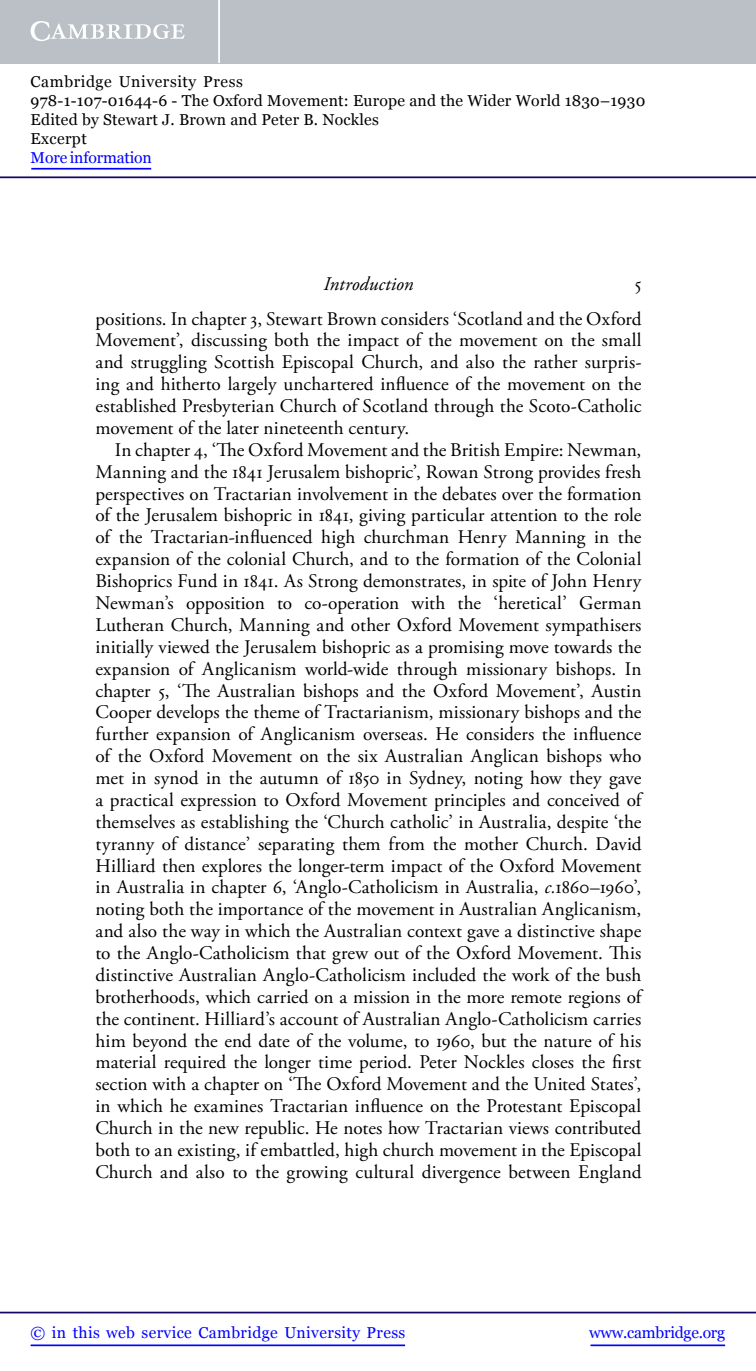
<style>
.page{position:relative;width:756px;height:1371px;background:#fff}
.page>*{position:absolute;margin:0;border:0;box-sizing:border-box;transform-origin:0 0}
.t1{font:19.25px/35px "Adobe Garamond Pro";color:#000;text-align:right}
.t2{font:italic 19.25px "Adobe Garamond Pro";letter-spacing:.005em;color:#000}
.t3{font:15.75px/18.9px "Georgia";letter-spacing:.015em;color:#000}
.t4{font:15.75px "Georgia";letter-spacing:.025em;color:#00f}
.t5{font:15.75px "Georgia";letter-spacing:-.015em;color:#00f}
.t6{font:15.75px "Georgia";letter-spacing:-.01em;color:#00f}
.s1{font-style:italic}
</style>
<div class="page">
<hr style="left:591px;top:1344px;width:134px;height:1px;background:#00f">
<hr style="left:0;top:1311px;width:756px;height:2px;background:#150666">
<hr style="left:31px;top:1344px;width:374px;height:1px;background:#00f">
<div style="left:0;top:0;width:756px;height:63px;background:#bac0c6"></div>
<svg style="left:31px;top:21px;width:154px;height:20px"></svg>
<hr style="left:218px;top:0;width:2px;height:63px;background:#fff">
<hr style="left:0;top:176px;width:756px;height:2px;background:#150666">
<hr style="left:31px;top:168px;width:120px;height:1px;background:#00f">
<p class="t3" style="left:31px;top:72px;width:616px">Cambridge University Press<br>978-1-107-01644-6 - The Oxford Movement: Europe and the Wider World 1830–1930<br>Edited by Stewart J. Brown and Peter B. Nockles<br>Excerpt</p>
<p class="t6" style="left:31px;top:148px;width:123px">More information</p>
<p class="t2" style="left:323px;top:272px;width:92px">Introduction</p>
<p class="t1" style="left:95px;top:266px;width:548px">5<br>positions. In chapter 3, Stewart Brown considers ‘Scotland and the Oxford</p>
<p class="t1" style="left:95px;top:323px;width:548px">Movement’, discussing both the impact of the movement on the small</p>
<p class="t1" style="left:95px;top:345px;width:548px">and struggling Scottish Episcopal Church, and also the rather surpris-</p>
<p class="t1" style="left:95px;top:367px;width:547px">ing and hitherto largely unchartered influence of the movement on the</p>
<p class="t1" style="left:95px;top:389px;width:547px">established Presbyterian Church of Scotland through the Scoto-Catholic</p>
<p class="t1" style="left:95px;top:411px;width:315px">movement of the later nineteenth century.</p>
<p class="t1" style="left:115px;top:433px;width:528px">In chapter 4, ‘The Oxford Movement and the British Empire: Newman,</p>
<p class="t1" style="left:95px;top:455px;width:547px">Manning and the 1841 Jerusalem bishopric’, Rowan Strong provides fresh</p>
<p class="t1" style="left:95px;top:476px;width:547px">perspectives on Tractarian involvement in the debates over the formation</p>
<p class="t1" style="left:95px;top:498px;width:547px">of the Jerusalem bishopric in 1841, giving particular attention to the role</p>
<p class="t1" style="left:95px;top:520px;width:547px">of the Tractarian-influenced high churchman Henry Manning in the</p>
<p class="t1" style="left:95px;top:542px;width:547px">expansion of the colonial Church, and to the formation of the Colonial</p>
<p class="t1" style="left:95px;top:564px;width:547px">Bishoprics Fund in 1841. As Strong demonstrates, in spite of John Henry</p>
<p class="t1" style="left:95px;top:586px;width:548px">Newman’s opposition to co-operation with the ‘heretical’ German</p>
<p class="t1" style="left:95px;top:608px;width:548px">Lutheran Church, Manning and other Oxford Movement sympathisers</p>
<p class="t1" style="left:95px;top:629px;width:547px">initially viewed the Jerusalem bishopric as a promising move towards the</p>
<p class="t1" style="left:95px;top:651px;width:547px">expansion of Anglicanism world-wide through missionary bishops. In</p>
<p class="t1" style="left:95px;top:673px;width:548px">chapter 5, ‘The Australian bishops and the Oxford Movement’, Austin</p>
<p class="t1" style="left:95px;top:695px;width:548px">Cooper develops the theme of Tractarianism, missionary bishops and the</p>
<p class="t1" style="left:95px;top:717px;width:548px">further expansion of Anglicanism overseas. He considers the influence</p>
<p class="t1" style="left:95px;top:739px;width:547px">of the Oxford Movement on the six Australian Anglican bishops who</p>
<p class="t1" style="left:95px;top:761px;width:547px">met in synod in the autumn of 1850 in Sydney, noting how they gave</p>
<p class="t1" style="left:95px;top:783px;width:547px">a practical expression to Oxford Movement principles and conceived of</p>
<p class="t1" style="left:95px;top:804px;width:547px">themselves as establishing the ‘Church catholic’ in Australia, despite ‘the</p>
<p class="t1" style="left:95px;top:826px;width:548px">tyranny of distance’ separating them from the mother Church. David</p>
<p class="t1" style="left:95px;top:848px;width:547px">Hilliard then explores the longer-term impact of the Oxford Movement</p>
<p class="t1" style="left:95px;top:870px;width:547px">in Australia in chapter 6, ‘Anglo-Catholicism in Australia, <span class="s1">c.</span>1860–1960’,</p>
<p class="t1" style="left:95px;top:892px;width:547px">noting both the importance of the movement in Australian Anglicanism,</p>
<p class="t1" style="left:95px;top:914px;width:548px">and also the way in which the Australian context gave a distinctive shape</p>
<p class="t1" style="left:95px;top:936px;width:547px">to the Anglo-Catholicism that grew out of the Oxford Movement. This</p>
<p class="t1" style="left:95px;top:957px;width:548px">distinctive Australian Anglo-Catholicism included the work of the bush</p>
<p class="t1" style="left:95px;top:979px;width:547px">brotherhoods, which carried on a mission in the more remote regions of</p>
<p class="t1" style="left:95px;top:1001px;width:548px">the continent. Hilliard’s account of Australian Anglo-Catholicism carries</p>
<p class="t1" style="left:95px;top:1023px;width:547px">him beyond the end date of the volume, to 1960, but the nature of his</p>
<p class="t1" style="left:95px;top:1045px;width:547px">material required the longer time period. Peter Nockles closes the first</p>
<p class="t1" style="left:95px;top:1067px;width:548px">section with a chapter on ‘The Oxford Movement and the United States’,</p>
<p class="t1" style="left:95px;top:1089px;width:547px">in which he examines Tractarian influence on the Protestant Episcopal</p>
<p class="t1" style="left:95px;top:1111px;width:547px">Church in the new republic. He notes how Tractarian views contributed</p>
<p class="t1" style="left:95px;top:1132px;width:548px">both to an existing, if embattled, high church movement in the Episcopal</p>
<p class="t1" style="left:95px;top:1154px;width:548px">Church and also to the growing cultural divergence between England</p>
<p class="t4" style="left:31px;top:1323px;width:376px">© in this web service Cambridge University Press</p>
<p class="t5" style="left:589px;top:1323px;width:137px">www.cambridge.org</p>
</div>
